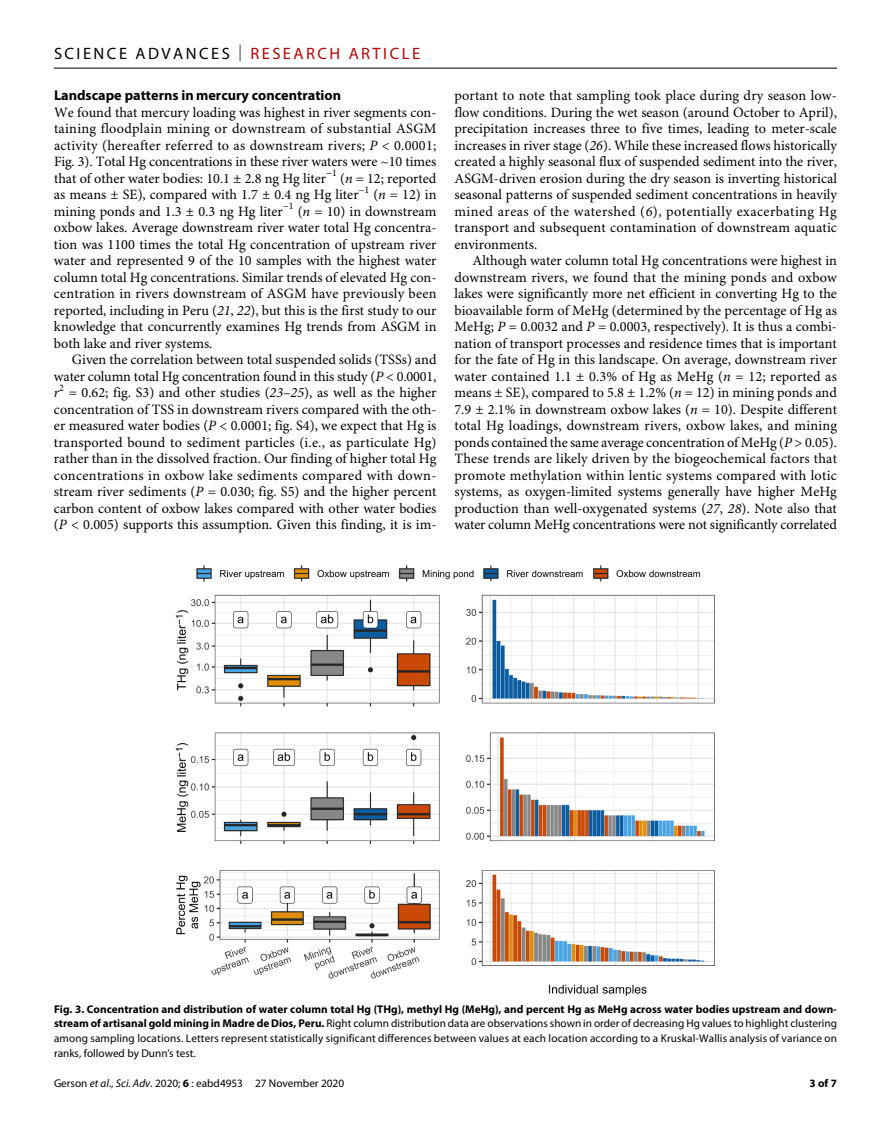
<style>
.page{position:relative;width:891px;height:1134px;background:#fff}
.page>*{position:absolute;margin:0;border:0;box-sizing:border-box;transform-origin:0 0}
.t1{font:16.5px "Myriad Pro";letter-spacing:.15em;color:#000}
.t2{font:14.25px/16.5px "Minion Pro";color:#000;text-align:justify}
.t3{font:700 14.25px "Myriad Pro";color:#000}
.t4{font:11.25px/15px "Myriad Pro";color:#000;text-align:justify}
.t5{font:700 11.25px "Myriad Pro";color:#000}
.s1{font-weight:300}
.s2{color:#b10508}
.s3{font-style:italic}
.s4{font-weight:700}
</style>
<div class="page">
<hr style="left:54px;top:68px;width:783px;height:1px;background:#000">
<img style="left:176px;top:565px;width:539px;height:431px">
<p class="t1" style="left:54px;top:40px;width:368px">SCIENCE ADVANCES <span class="s1">|</span> <span class="s2">RESEARCH ARTICLE</span></p>
<p class="t3" style="left:54px;top:84px;width:289px">Landscape patterns in mercury concentration</p>
<p class="t2" style="left:54px;top:105px;width:384px">We found that mercury loading was highest in river segments con&shy;taining floodplain mining or downstream of substantial ASGM activity (hereafter referred to as downstream rivers; <span class="s3">P</span> &lt; 0.0001; Fig. 3). Total Hg concentrations in these river waters were ~10 times that of other water bodies: 10.1 ± 2.8 ng Hg liter<sup>−1</sup> (<span class="s3">n</span> = 12; reported as means ± SE), compared with 1.7 ± 0.4 ng Hg liter<sup>−1</sup> (<span class="s3">n</span> = 12) in mining ponds and 1.3 ± 0.3 ng Hg liter<sup>−1</sup> (<span class="s3">n</span> = 10) in downstream oxbow lakes. Average downstream river water total Hg concentra&shy;tion was 1100 times the total Hg concentration of upstream river water and represented 9 of the 10 samples with the highest water column total Hg concentrations. Similar trends of elevated Hg con&shy;centration in rivers downstream of ASGM have previously been reported, including in Peru (<span class="s3">21</span>, <span class="s3">22</span>), but this is the first study to our knowledge that concurrently examines Hg trends from ASGM in both lake and river systems.</p>
<p class="t2" style="left:54px;top:353px;width:384px;text-indent:18px">Given the correlation between total suspended solids (TSSs) and water column total Hg concentration found in this study (<span class="s3">P</span> &lt; 0.0001, <span class="s3">r</span><sup>2</sup> = 0.62; fig. S3) and other studies (<span class="s3">23</span>–<span class="s3">25</span>), as well as the higher concentration of TSS in downstream rivers compared with the oth&shy;er measured water bodies (<span class="s3">P</span> &lt; 0.0001; fig. S4), we expect that Hg is transported bound to sediment particles (i.e., as particulate Hg) rather than in the dissolved fraction. Our finding of higher total Hg concentrations in oxbow lake sediments compared with down&shy;stream river sediments (<span class="s3">P</span> = 0.030; fig. S5) and the higher percent carbon content of oxbow lakes compared with other water bodies (<span class="s3">P</span> &lt; 0.005) supports this assumption. Given this finding, it is im-</p>
<p class="t2" style="left:454px;top:89px;width:384px">portant to note that sampling took place during dry season low&shy;flow conditions. During the wet season (around October to April), precipitation increases three to five times, leading to meter-scale increases in river stage (<span class="s3">26</span>). While these increased flows historically created a highly seasonal flux of suspended sediment into the river, ASGM-driven erosion during the dry season is inverting historical seasonal patterns of suspended sediment concentrations in heavily mined areas of the watershed (<span class="s3">6</span>), potentially exacerbating Hg transport and subsequent contamination of downstream aquatic environments.</p>
<p class="t2" style="left:454px;top:254px;width:384px;text-indent:18px">Although water column total Hg concentrations were highest in downstream rivers, we found that the mining ponds and oxbow lakes were significantly more net efficient in converting Hg to the bioavailable form of MeHg (determined by the percentage of Hg as MeHg; <span class="s3">P</span> = 0.0032 and <span class="s3">P</span> = 0.0003, respectively). It is thus a combi&shy;nation of transport processes and residence times that is important for the fate of Hg in this landscape. On average, downstream river water contained 1.1 ± 0.3% of Hg as MeHg (<span class="s3">n</span> = 12; reported as means ± SE), compared to 5.8 ± 1.2% (<span class="s3">n</span> = 12) in mining ponds and 7.9 ± 2.1% in downstream oxbow lakes (<span class="s3">n</span> = 10). Despite different total Hg loadings, downstream rivers, oxbow lakes, and mining ponds contained the same average concentration of MeHg (<span class="s3">P</span> &gt; 0.05).<br>These trends are likely driven by the biogeochemical factors that promote methylation within lentic systems compared with lotic systems, as oxygen-limited systems generally have higher MeHg production than well-oxygenated systems (<span class="s3">27</span>, <span class="s3">28</span>). Note also that water column MeHg concentrations were not significantly correlated</p>
<p class="t4" style="left:54px;top:1001px;width:785px"><span class="s4">Fig. 3. Concentration and distribution of water column total Hg (THg), methyl Hg (MeHg), and percent Hg as MeHg across water bodies upstream and down&shy;stream of artisanal gold mining in Madre de Dios, Peru.</span> Right column distribution data are observations shown in order of decreasing Hg values to highlight clustering among sampling locations. Letters represent statistically significant differences between values at each location according to a Kruskal-Wallis analysis of variance on ranks, followed by Dunn’s test.</p>
<p class="t4" style="left:54px;top:1076px;width:292px">Gerson <span class="s3">et al</span>., <span class="s3">Sci. Adv.</span> 2020; <span class="s4">6</span> : eabd4953 27 November 2020</p>
<p class="t5" style="left:810px;top:1074px;width:29px">3 of 7</p>
</div>
